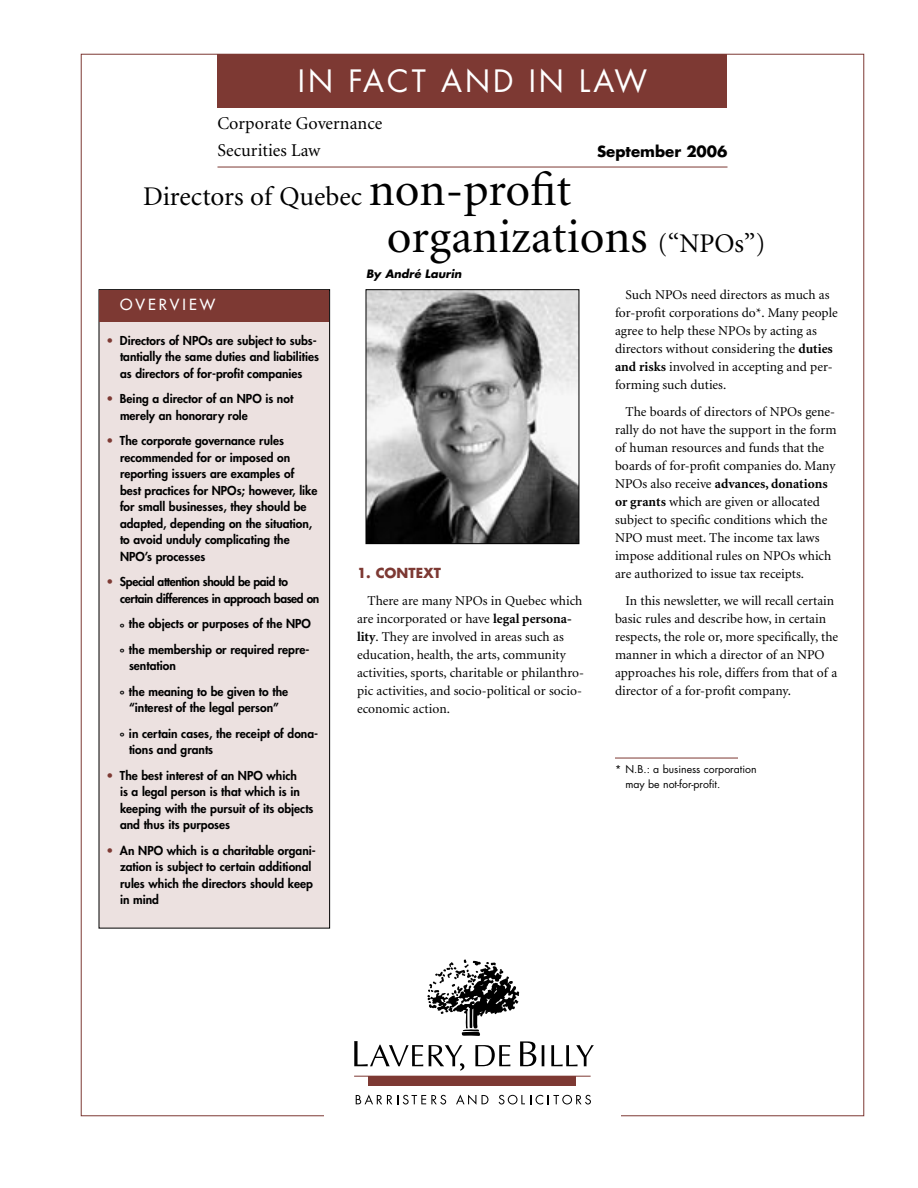
<style>
.page{position:relative;width:918px;height:1188px;background:#fff}
.page>*{position:absolute;margin:0;border:0;box-sizing:border-box;transform-origin:0 0}
.Texte_courant{font:48px "Minion";color:#000}
.t1{font:30px "Futura";letter-spacing:.1em;color:#fff}
.Texte_courant-2{font:27px "Minion";color:#000}
.Texte_courant-3{font:18px "Minion";color:#000}
.t2{font:700 15px "Futura";color:#000}
.Texte_courant-4{font:15px "Futura";letter-spacing:.2em;color:#fff}
.Texte_courant-5{font:13.5px/18px "Minion";color:#000}
._03_Sous_TITRE__niveau_2{font:700 13.5px "Futura";color:#7d3933}
.texte_À_retenir{font:800 12px/16.5px "Futura";color:#000}
.texte_À_retenir-2{font:800 12px/16.5px "Futura";letter-spacing:-.03em;color:#000}
.Auteur{font:italic 700 11.25px "Futura";color:#000}
.Note_de_bas_de_page{font:10.5px/15px "Futura";color:#000}
.s1{font-size:48px}
.s2{font-size:27px}
.s3{color:#7d3933}
.s4{font-weight:700}
</style>
<div class="page">
<svg style="left:542px;top:1045px;width:2px;height:21px"></svg>
<svg style="left:551px;top:1045px;width:43px;height:21px"></svg>
<hr style="left:354px;top:1076px;width:237px;height:1px;background:#7d3933">
<div style="left:369px;top:1076px;width:207px;height:9px;background:#7d3933"></div>
<svg style="left:356px;top:1095px;width:90px;height:10px"></svg>
<svg style="left:456px;top:1095px;width:20px;height:10px"></svg>
<svg style="left:482px;top:1095px;width:6px;height:9px"></svg>
<svg style="left:499px;top:1095px;width:92px;height:10px"></svg>
<svg style="left:354px;top:959px;width:182px;height:112px"></svg>
<div style="left:218px;top:54px;width:510px;height:54px;background:#7d3933"></div>
<hr style="left:218px;top:167px;width:510px;height:1px;background:#7d3933">
<div style="left:99px;top:290px;width:231px;height:638px;background:#ece1e0"></div>
<div style="left:99px;top:289px;width:231px;height:639px;border:1px solid #000"></div>
<img style="left:368px;top:291px;width:209px;height:251px">
<div style="left:366px;top:289px;width:213px;height:255px;border:1px solid #000"></div>
<div style="left:99px;top:290px;width:230px;height:32px;background:#7d3933"></div>
<hr style="left:615px;top:758px;width:123px;height:1px;background:#7d3933">
<p class="t1" style="left:298px;top:62px;width:351px">IN FACT AND IN LAW</p>
<p class="Texte_courant-3" style="left:218px;top:114px;width:166px">Corporate Governance</p>
<p class="Texte_courant-3" style="left:218px;top:141px;width:104px">Securities Law</p>
<p class="t2" style="left:597px;top:142px;width:132px">September 2006</p>
<p class="Texte_courant-2" style="left:143px;top:183px;width:430px">Directors of Quebec <span class="s1">non-profit</span></p>
<p class="Texte_courant" style="left:387px;top:213px;width:380px">organizations <span class="s2">(“NPOs”)</span></p>
<p class="Texte_courant-4" style="left:120px;top:296px;width:97px">OVERVIEW</p>
<p class="texte_À_retenir" style="left:120px;top:332px;width:201px;text-indent:-14px"><span class="s3">•</span> Directors of NPOs are subject to subs&shy;tantially the same duties and liabilities as directors of for-profit companies</p>
<p class="texte_À_retenir" style="left:120px;top:391px;width:175px;text-indent:-14px"><span class="s3">•</span> Being a director of an NPO is not merely an honorary role</p>
<p class="texte_À_retenir" style="left:120px;top:433px;width:199px;text-indent:-14px"><span class="s3">•</span> The corporate governance rules recommended for or imposed on reporting issuers are examples of best practices for NPOs; however, like for small businesses, they should be adapted, depending on the situation, to avoid unduly complicating the<br>NPO’s processes</p>
<p class="texte_À_retenir-2" style="left:120px;top:574px;width:201px;text-indent:-14px"><span class="s3">•</span> Special attention should be paid to certain differences in approach based on</p>
<p class="texte_À_retenir" style="left:120px;top:616px;width:192px">º the objects or purposes of the NPO</p>
<p class="texte_À_retenir" style="left:129px;top:641px;width:182px;text-indent:-9px">º the membership or required repre&shy;sentation</p>
<p class="texte_À_retenir" style="left:120px;top:683px;width:170px;text-align:center">º the meaning to be given to the “interest of the legal person”</p>
<p class="texte_À_retenir" style="left:129px;top:725px;width:191px;text-indent:-9px">º in certain cases, the receipt of dona&shy;tions and grants</p>
<p class="texte_À_retenir" style="left:120px;top:767px;width:195px;text-indent:-14px"><span class="s3">•</span> The best interest of an NPO which<br>is a legal person is that which is in keeping with the pursuit of its objects and thus its purposes</p>
<p class="texte_À_retenir" style="left:120px;top:842px;width:197px;text-indent:-14px"><span class="s3">•</span> An NPO which is a charitable organi&shy;zation is subject to certain additional rules which the directors should keep in mind</p>
<p class="Auteur" style="left:366px;top:266px;width:97px">By André Laurin</p>
<p class="Texte_courant-5" style="left:615px;top:287px;width:224px;text-indent:10px">Such NPOs need directors as much as for-profit corporations do*. Many people agree to help these NPOs by acting as directors without considering the <span class="s4">duties and risks</span> involved in accepting and per&shy;forming such duties.</p>
<p class="Texte_courant-5" style="left:615px;top:404px;width:223px;text-indent:10px">The boards of directors of NPOs gene&shy;rally do not have the support in the form of human resources and funds that the boards of for-profit companies do. Many NPOs also receive <span class="s4">advances, donations or grants</span> which are given or allocated subject to specific conditions which the NPO must meet. The income tax laws impose additional rules on NPOs which are authorized to issue tax receipts.</p>
<p class="Texte_courant-5" style="left:615px;top:593px;width:225px;text-indent:10px">In this newsletter, we will recall certain basic rules and describe how, in certain respects, the role or, more specifically, the manner in which a director of an NPO approaches his role, differs from that of a director of a for-profit company.</p>
<p class="_03_Sous_TITRE__niveau_2" style="left:357px;top:564px;width:85px">1. CONTEXT</p>
<p class="Texte_courant-5" style="left:357px;top:593px;width:229px;text-indent:10px">There are many NPOs in Quebec which are incorporated or have <span class="s4">legal persona&shy;lity</span>. They are involved in areas such as education, health, the arts, community activities, sports, charitable or philanthro&shy;pic activities, and socio-political or socio&shy;economic action.</p>
<p class="Note_de_bas_de_page" style="left:626px;top:762px;width:133px;text-indent:-10px">* N.B.: a business corporation may be not-for-profit.</p>
</div>
